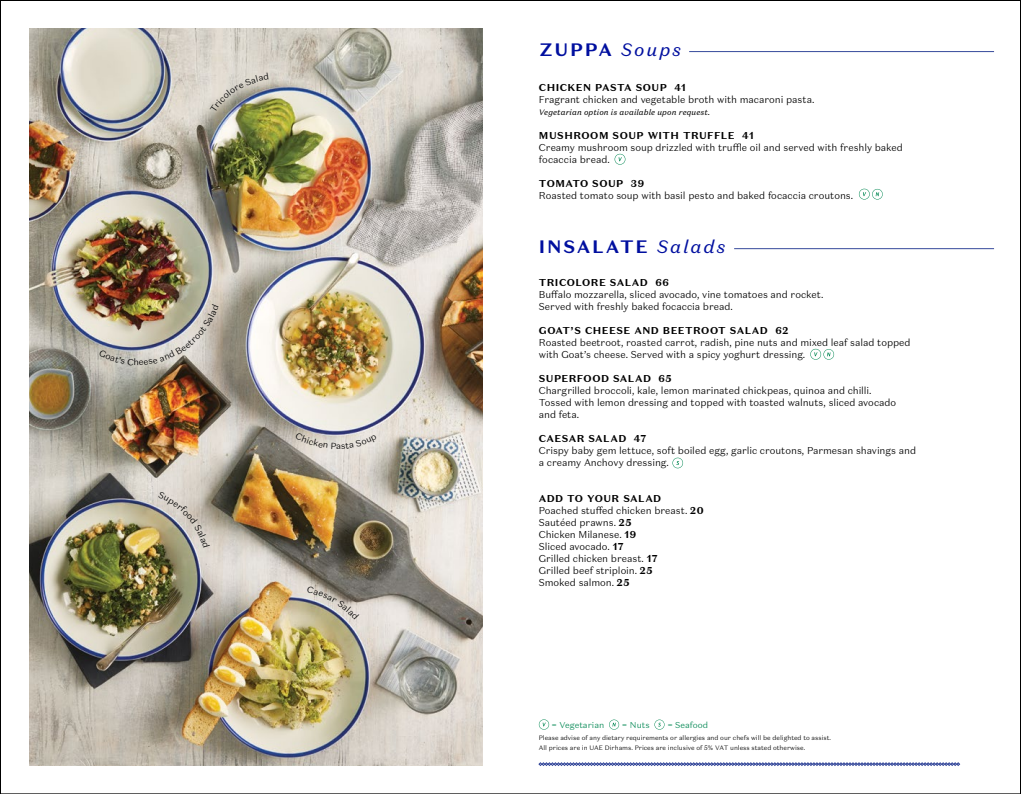
<style>
.page{position:relative;width:1021px;height:794px;background:#fff}
.page>*{position:absolute;margin:0;border:0;box-sizing:border-box;transform-origin:0 0}
.t1{font:700 18px "Domaine Sans Text";letter-spacing:.1em;color:#000f9f}
.t2{font:300 10px/12px "Domaine Sans Text";letter-spacing:-.005em;color:#000}
.t3{font:700 10px "Domaine Sans Text";letter-spacing:.045em;color:#000}
.t4{font:300 8.5px "Domaine Sans Text";color:#008752}
.t5{font:italic 8px "Domaine Sans Text";letter-spacing:.01em;color:#000}
.t6{font:300 6.4px/9.5px "Domaine Sans Text";color:#000}
.s1{font-weight:400;font-style:italic}
.s2{font-weight:700}
</style>
<div class="page">
<svg style="left:539px;top:719px;width:10px;height:10px"></svg>
<svg style="left:609px;top:719px;width:10px;height:10px"></svg>
<svg style="left:654px;top:719px;width:10px;height:10px"></svg>
<svg style="left:538px;top:762px;width:421px;height:4px;background:#838fc1"></svg>
<hr style="left:734px;top:248px;width:260px;height:1px;background:#36499b">
<hr style="left:689px;top:51px;width:305px;height:1px;background:#36499b">
<svg style="left:672px;top:458px;width:11px;height:10px"></svg>
<svg style="left:614px;top:154px;width:11px;height:11px"></svg>
<svg style="left:858px;top:189px;width:24px;height:10px"></svg>
<svg style="left:810px;top:349px;width:24px;height:11px"></svg>
<img style="left:29px;top:28px;width:454px;height:737px">
<svg style="left:210px;top:73px;width:58px;height:39px;background:#bcbaac"></svg>
<img style="left:99px;top:304px;width:120px;height:61px">
<svg style="left:295px;top:433px;width:83px;height:16px"></svg>
<svg style="left:158px;top:491px;width:52px;height:57px;background:#bfb9ab"></svg>
<svg style="left:307px;top:586px;width:52px;height:33px;background:#b0aba0"></svg>
<h1 class="t1" style="left:539px;top:38px;width:143px">ZUPPA <span class="s1">Soups</span></h1>
<p class="t3" style="left:539px;top:81px;width:149px">CHICKEN PASTA SOUP 41</p>
<p class="t2" style="left:539px;top:93px;width:277px">Fragrant chicken and vegetable broth with macaroni pasta.</p>
<p class="t5" style="left:539px;top:107px;width:173px">Vegetarian option is available upon request.</p>
<p class="t3" style="left:539px;top:129px;width:216px">MUSHROOM SOUP WITH TRUFFLE 41</p>
<p class="t2" style="left:539px;top:141px;width:365px">Creamy mushroom soup drizzled with truffle oil and served with freshly baked focaccia bread.</p>
<p class="t3" style="left:539px;top:177px;width:107px">TOMATO SOUP 39</p>
<p class="t2" style="left:539px;top:189px;width:316px">Roasted tomato soup with basil pesto and baked focaccia croutons.</p>
<h1 class="t1" style="left:539px;top:235px;width:188px">INSALATE <span class="s1">Salads</span></h1>
<p class="t3" style="left:539px;top:276px;width:131px">TRICOLORE SALAD 66</p>
<p class="t2" style="left:539px;top:289px;width:286px">Buffalo mozzarella, sliced avocado, vine tomatoes and rocket.<br>Served with freshly baked focaccia bread.</p>
<p class="t3" style="left:539px;top:324px;width:251px">GOAT’S CHEESE AND BEETROOT SALAD 62</p>
<p class="t2" style="left:539px;top:337px;width:373px">Roasted beetroot, roasted carrot, radish, pine nuts and mixed leaf salad topped with Goat’s cheese. Served with a spicy yoghurt dressing.</p>
<p class="t3" style="left:539px;top:372px;width:134px">SUPERFOOD SALAD 65</p>
<p class="t2" style="left:539px;top:385px;width:359px">Chargrilled broccoli, kale, lemon marinated chickpeas, quinoa and chilli.<br>Tossed with lemon dressing and topped with toasted walnuts, sliced avocado and feta.</p>
<p class="t3" style="left:539px;top:432px;width:109px">CAESAR SALAD 47</p>
<p class="t2" style="left:539px;top:445px;width:378px">Crispy baby gem lettuce, soft boiled egg, garlic croutons, Parmesan shavings and a creamy Anchovy dressing.</p>
<p class="t2" style="left:539px;top:493px;width:166px"><span class="s2">ADD TO YOUR SALAD<br></span>Poached stuffed chicken breast. <span class="s2">20<br></span>Sautéed prawns. <span class="s2">25<br></span>Chicken Milanese. <span class="s2">19<br></span>Sliced avocado. <span class="s2">17<br></span>Grilled chicken breast. <span class="s2">17<br></span>Grilled beef striploin. <span class="s2">25<br></span>Smoked salmon. <span class="s2">25</span></p>
<p class="t4" style="left:551px;top:719px;width:54px">= Vegetarian</p>
<p class="t4" style="left:622px;top:719px;width:29px">= Nuts</p>
<p class="t4" style="left:667px;top:719px;width:42px">= Seafood</p>
<p class="t6" style="left:539px;top:733px;width:294px">Please advise of any dietary requirements or allergies and our chefs will be delighted to assist.<br>All prices are in UAE Dirhams. Prices are inclusive of 5% VAT unless stated otherwise.</p>
</div>
